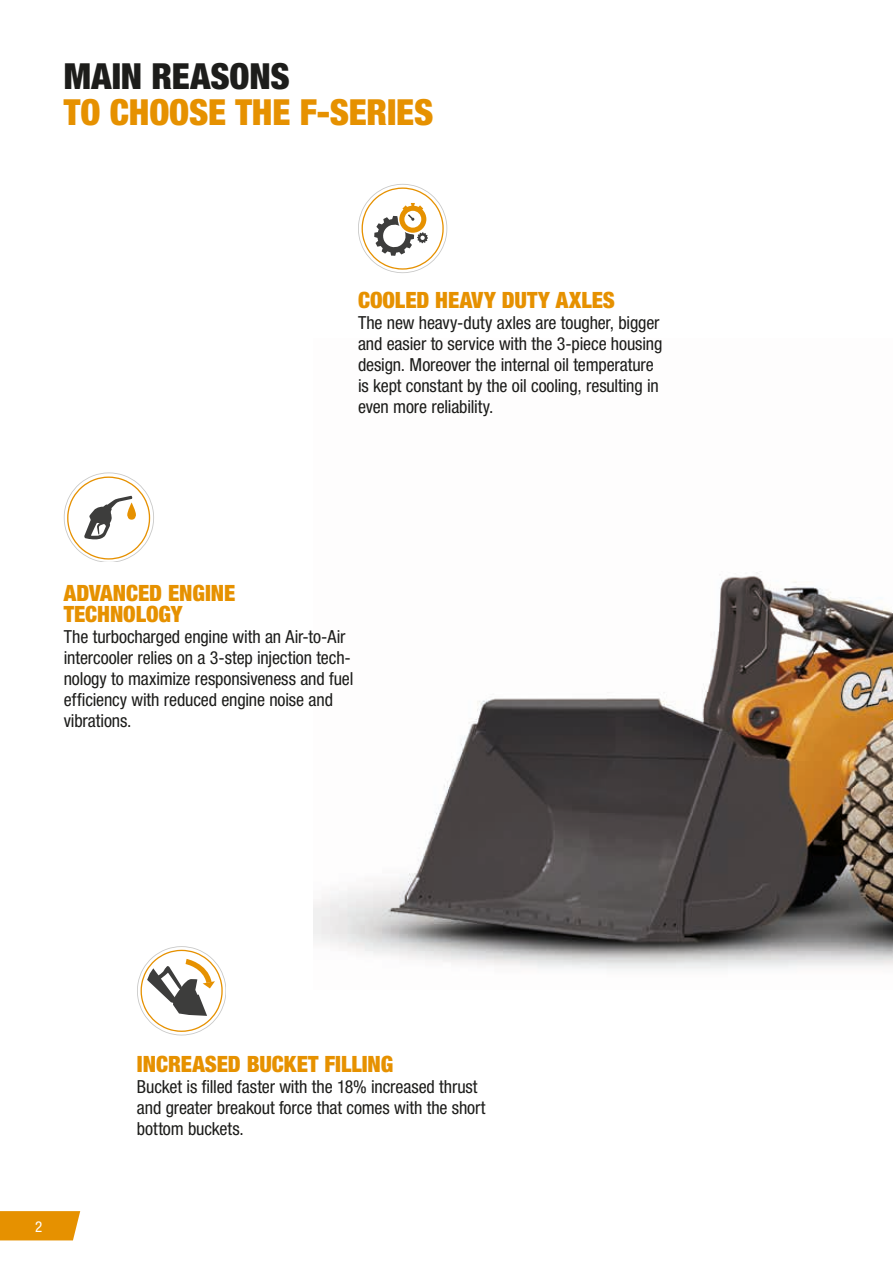
<style>
.page{position:relative;width:893px;height:1263px;background:#fff}
.page>*{position:absolute;margin:0;border:0;box-sizing:border-box;transform-origin:0 0}
.t1{font:900 condensed 36px "Helvetica Neue LT Std";letter-spacing:-.005em;color:#e69100}
.t2{font:900 condensed 36px "Helvetica Neue LT Std";letter-spacing:-.005em;color:#1d1d1b}
.t3{font:900 condensed 22.5px/21px "Helvetica Neue LT Std";letter-spacing:-.005em;color:#e69100}
.t4{font:condensed 18px/21px "Helvetica Neue LT Std";letter-spacing:-.005em;color:#1d1d1b}
.t5{font:condensed 15px "Helvetica Neue LT Std";color:#fff}
</style>
<div class="page">
<svg style="left:0;top:1211px;width:80px;height:29px;background:#e7960b"></svg>
<img style="left:313px;top:572px;width:580px;height:397px">
<svg style="left:137px;top:946px;width:89px;height:89px"></svg>
<svg style="left:64px;top:472px;width:90px;height:89px"></svg>
<svg style="left:127px;top:502px;width:9px;height:18px"></svg>
<svg style="left:358px;top:184px;width:89px;height:89px"></svg>
<h1 class="t2" style="left:64px;top:54px;width:227px">MAIN REASONS</h1>
<h1 class="t1" style="left:64px;top:90px;width:371px">TO CHOOSE THE F-SERIES</h1>
<p class="t3" style="left:358px;top:289px;width:259px">COOLED HEAVY DUTY AXLES</p>
<p class="t4" style="left:358px;top:312px;width:306px">The new heavy-duty axles are tougher, bigger and easier to service with the 3-piece housing design. Moreover the internal oil temperature is kept constant by the oil cooling, resulting in even more reliability.</p>
<p class="t3" style="left:64px;top:582px;width:173px">ADVANCED ENGINE<br>TECHNOLOGY</p>
<p class="t4" style="left:64px;top:626px;width:291px">The turbocharged engine with an Air-to-Air intercooler relies on a 3-step injection tech&shy;nology to maximize responsiveness and fuel efficiency with reduced engine noise and vibrations.</p>
<p class="t5" style="left:35px;top:1218px;width:9px">2</p>
<p class="t3" style="left:137px;top:1053px;width:258px">INCREASED BUCKET FILLING</p>
<p class="t4" style="left:137px;top:1076px;width:350px">Bucket is filled faster with the 18% increased thrust and greater breakout force that comes with the short bottom buckets.</p>
</div>
